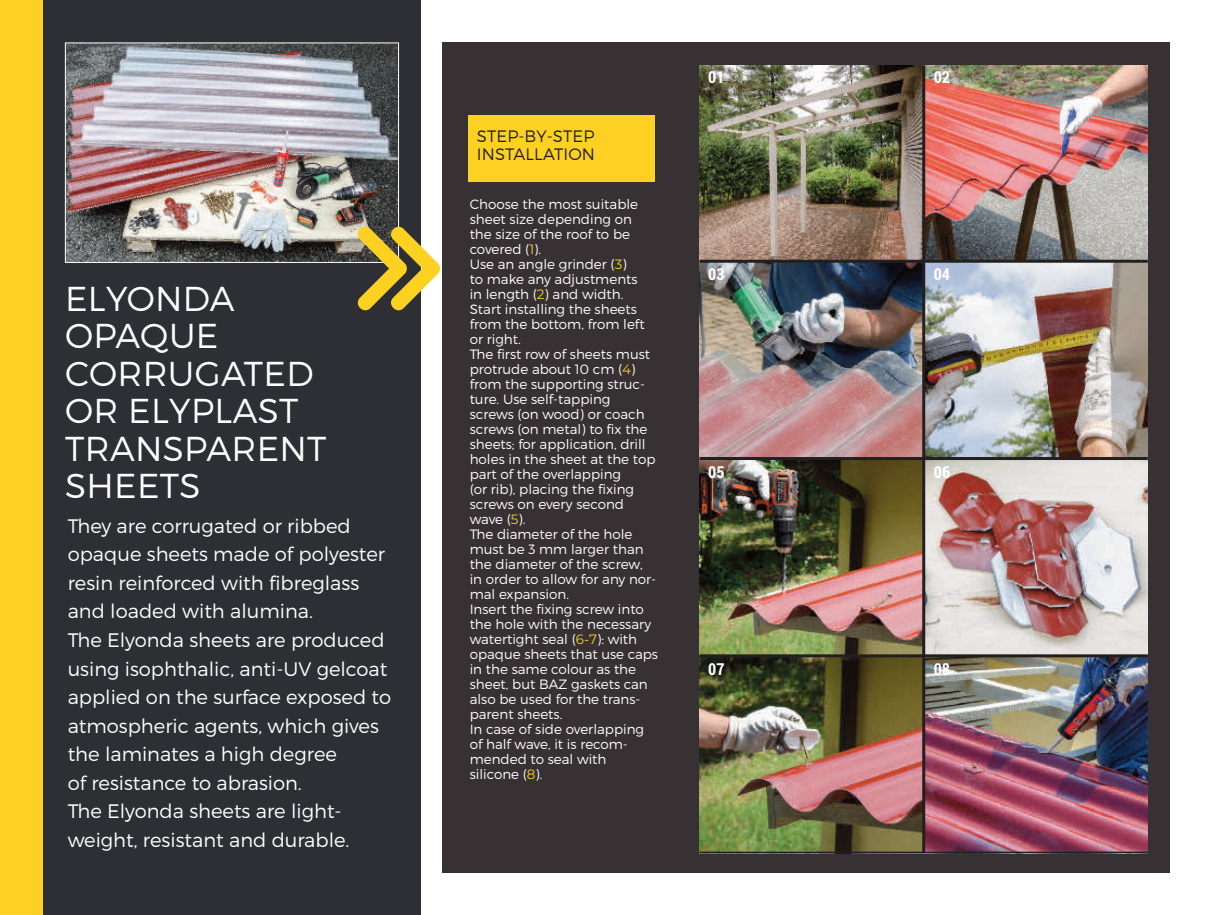
<style>
.page{position:relative;width:1212px;height:915px;background:#fff}
.page>*{position:absolute;margin:0;border:0;box-sizing:border-box;transform-origin:0 0}
.t1{font:300 34.5px/37.5px "Montserrat";letter-spacing:.01em;color:#fff}
.t2{font:300 19.5px/28.5px "Montserrat";color:#fff}
.t3{font:300 16.5px/17.9px "Montserrat";letter-spacing:.01em;color:#231f20}
.t4{font:700 16.5px "Roboto Condensed";color:#fff}
.t5{font:300 13.5px/15px "Montserrat";color:#fff}
.s1{font-weight:400;color:#fcd122}
</style>
<div class="page">
<div style="left:442px;top:43px;width:727px;height:829px;background:#373133"></div>
<div style="left:43px;top:0;width:378px;height:914px;background:#2e2f35"></div>
<div style="left:0;top:0;width:43px;height:914px;background:#fcd122"></div>
<img style="left:67px;top:45px;width:330px;height:216px">
<div style="left:65px;top:43px;width:334px;height:220px;border:1px solid #fff"></div>
<svg style="left:358px;top:227px;width:82px;height:83px"></svg>
<div style="left:468px;top:115px;width:187px;height:66px;background:#fcd122"></div>
<img style="left:700px;top:65px;width:222px;height:194px">
<img style="left:925px;top:65px;width:223px;height:194px">
<img style="left:700px;top:262px;width:222px;height:195px">
<img style="left:925px;top:262px;width:223px;height:195px">
<img style="left:700px;top:460px;width:222px;height:194px">
<img style="left:925px;top:460px;width:223px;height:194px">
<img style="left:700px;top:657px;width:222px;height:194px">
<img style="left:925px;top:657px;width:223px;height:194px">
<hr style="left:922px;top:65px;width:3px;height:787px;background:#231f20">
<hr style="left:700px;top:259px;width:448px;height:3px;background:#231f20">
<hr style="left:700px;top:457px;width:448px;height:3px;background:#231f20">
<hr style="left:700px;top:654px;width:448px;height:3px;background:#231f20">
<hr style="left:700px;top:851px;width:448px;height:1px;background:#231f20">
<h1 class="t1" style="left:65px;top:280px;width:263px">ELYONDA<br>OPAQUE<br>CORRUGATED<br>OR ELYPLAST<br>TRANSPARENT<br>SHEETS</h1>
<p class="t2" style="left:68px;top:511px;width:325px">They are corrugated or ribbed opaque sheets made of polyester resin reinforced with fibreglass and loaded with alumina.<br>The Elyonda sheets are produced using isophthalic, anti-UV gelcoat applied on the surface exposed to atmospheric agents, which gives the laminates a high degree<br>of resistance to abrasion.<br>The Elyonda sheets are light&shy;weight, resistant and durable.</p>
<p class="t3" style="left:477px;top:128px;width:120px">STEP-BY-STEP<br>INSTALLATION</p>
<p class="t5" style="left:470px;top:196px;width:190px">Choose the most suitable sheet size depending on<br>the size of the roof to be covered (<span class="s1">1</span>).<br>Use an angle grinder (<span class="s1">3</span>)<br>to make any adjustments<br>in length (<span class="s1">2</span>) and width.<br>Start installing the sheets from the bottom, from left or right.<br>The first row of sheets must protrude about 10 cm (<span class="s1">4</span>) from the supporting struc&shy;ture. Use self-tapping<br>screws (on wood) or coach screws (on metal) to fix the sheets; for application, drill holes in the sheet at the top part of the overlapping<br>(or rib), placing the fixing screws on every second wave (<span class="s1">5</span>).<br>The diameter of the hole must be 3 mm larger than the diameter of the screw, in order to allow for any nor&shy;mal expansion.<br>Insert the fixing screw into the hole with the necessary watertight seal (<span class="s1">6-7</span>): with opaque sheets that use caps in the same colour as the sheet, but BAZ gaskets can also be used for the trans&shy;parent sheets.<br>In case of side overlapping of half wave, it is recom&shy;mended to seal with silicone (<span class="s1">8</span>).</p>
<p class="t4" style="left:708px;top:68px;width:18px">01</p>
<p class="t4" style="left:934px;top:68px;width:18px">02</p>
<p class="t4" style="left:708px;top:265px;width:18px">03</p>
<p class="t4" style="left:934px;top:265px;width:18px">04</p>
<p class="t4" style="left:708px;top:462px;width:18px">05</p>
<p class="t4" style="left:934px;top:462px;width:18px">06</p>
<p class="t4" style="left:708px;top:659px;width:18px">07</p>
<p class="t4" style="left:934px;top:659px;width:18px">08</p>
</div>
